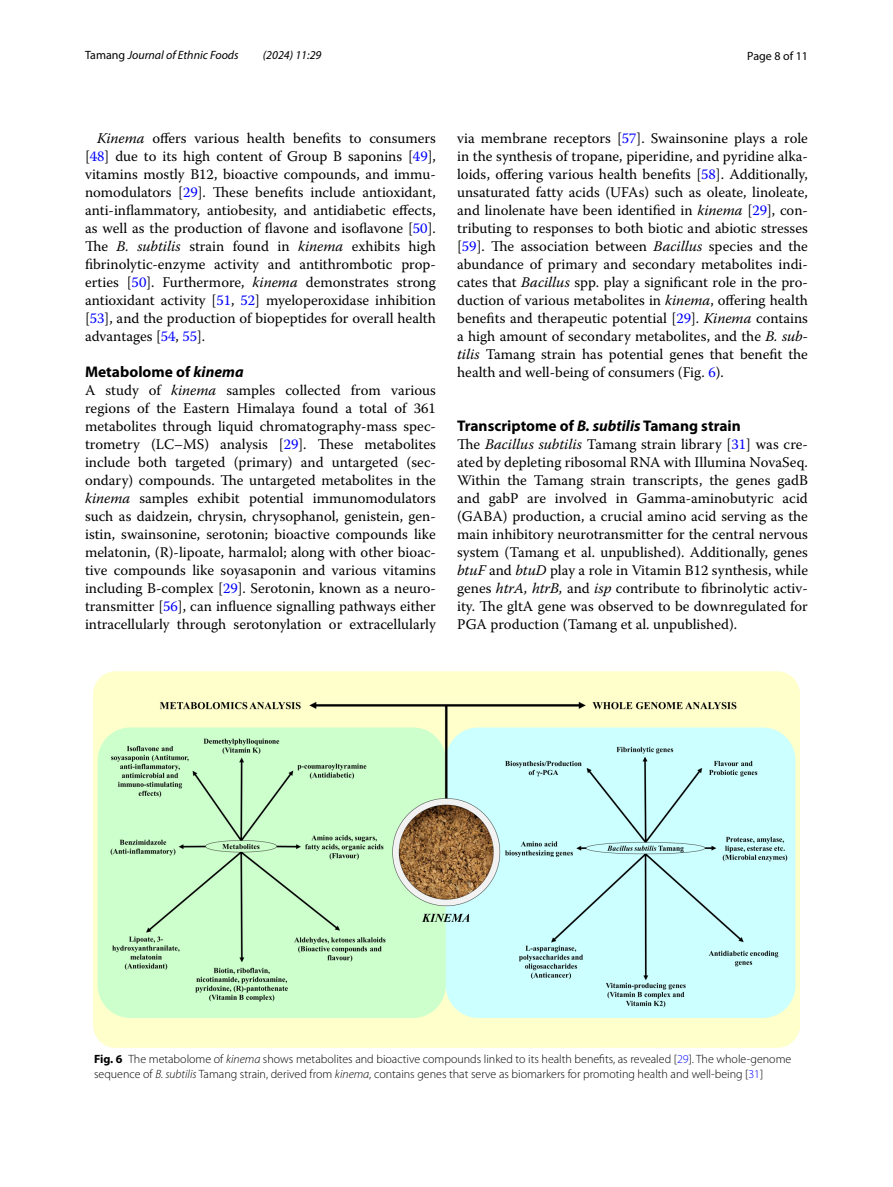
<style>
.page{position:relative;width:893px;height:1187px;background:#fff}
.page>*{position:absolute;margin:0;border:0;box-sizing:border-box;transform-origin:0 0}
.t1{font:700 15.45px "Myriad Pro";color:#000}
.t2{font:14.7px/18px "Warnock Pro";color:#000;text-align:justify}
.t3{font:300 12px/15px "Myriad Pro";color:#000}
.t4{font:italic 12px "Myriad Pro";color:#000}
.t5{font:12px "Myriad Pro";color:#000}
.s1{font-style:normal}
.s2{font-style:italic}
.s3{color:#00f}
.s4{font-weight:700}
</style>
<div class="page">
<img style="left:94px;top:671px;width:705px;height:376px">
<p class="t4" style="left:85px;top:48px;width:155px"><span class="s1">Tamang</span> Journal of Ethnic Foods</p>
<p class="t4" style="left:263px;top:48px;width:60px">(2024) 11:29</p>
<p class="t5" style="left:747px;top:48px;width:62px">Page 8 of 11</p>
<p class="t2" style="left:85px;top:128px;width:352px;text-indent:12px"><span class="s2">Kinema</span> offers various health benefits to consumers [<span class="s3">48</span>] due to its high content of Group B saponins [<span class="s3">49</span>], vitamins mostly B12, bioactive compounds, and immu&shy;nomodulators [<span class="s3">29</span>]. These benefits include antioxidant, anti-inflammatory, antiobesity, and antidiabetic effects, as well as the production of flavone and isoflavone [<span class="s3">50</span>].<br>The <span class="s2">B. subtilis</span> strain found in <span class="s2">kinema</span> exhibits high fibrinolytic-enzyme activity and antithrombotic prop&shy;erties [<span class="s3">50</span>]. Furthermore, <span class="s2">kinema</span> demonstrates strong antioxidant activity [<span class="s3">51</span>, <span class="s3">52</span>] myeloperoxidase inhibition [<span class="s3">53</span>], and the production of biopeptides for overall health advantages [<span class="s3">54</span>, <span class="s3">55</span>].</p>
<p class="t1" style="left:85px;top:361px;width:160px">Metabolome of <span class="s2">kinema</span></p>
<p class="t2" style="left:85px;top:380px;width:352px">A study of <span class="s2">kinema</span> samples collected from various regions of the Eastern Himalaya found a total of 361 metabolites through liquid chromatography-mass spec&shy;trometry (LC–MS) analysis [<span class="s3">29</span>]. These metabolites include both targeted (primary) and untargeted (sec&shy;ondary) compounds. The untargeted metabolites in the <span class="s2">kinema</span> samples exhibit potential immunomodulators such as daidzein, chrysin, chrysophanol, genistein, gen&shy;istin, swainsonine, serotonin; bioactive compounds like melatonin, (R)-lipoate, harmalol; along with other bioac&shy;tive compounds like soyasaponin and various vitamins including B-complex [<span class="s3">29</span>]. Serotonin, known as a neuro&shy;transmitter [<span class="s3">56</span>], can influence signalling pathways either intracellularly through serotonylation or extracellularly</p>
<p class="t2" style="left:457px;top:128px;width:352px">via membrane receptors [<span class="s3">57</span>]. Swainsonine plays a role in the synthesis of tropane, piperidine, and pyridine alka&shy;loids, offering various health benefits [<span class="s3">58</span>]. Additionally, unsaturated fatty acids (UFAs) such as oleate, linoleate, and linolenate have been identified in <span class="s2">kinema</span> [<span class="s3">29</span>], con&shy;tributing to responses to both biotic and abiotic stresses [<span class="s3">59</span>]. The association between <span class="s2">Bacillus</span> species and the abundance of primary and secondary metabolites indi&shy;cates that <span class="s2">Bacillus</span> spp. play a significant role in the pro&shy;duction of various metabolites in <span class="s2">kinema</span>, offering health benefits and therapeutic potential [<span class="s3">29</span>]. <span class="s2">Kinema</span> contains a high amount of secondary metabolites, and the <span class="s2">B. sub&shy;tilis</span> Tamang strain has potential genes that benefit the health and well-being of consumers (Fig. <span class="s3">6</span>).</p>
<p class="t1" style="left:457px;top:415px;width:285px">Transcriptome of <span class="s2">B. subtilis</span> Tamang strain</p>
<p class="t2" style="left:457px;top:434px;width:352px">The <span class="s2">Bacillus subtilis</span> Tamang strain library [<span class="s3">31</span>] was cre&shy;ated by depleting ribosomal RNA with Illumina NovaSeq.<br>Within the Tamang strain transcripts, the genes gadB and gabP are involved in Gamma-aminobutyric acid (GABA) production, a crucial amino acid serving as the main inhibitory neurotransmitter for the central nervous system (Tamang et al. unpublished). Additionally, genes <span class="s2">btuF</span> and <span class="s2">btuD</span> play a role in Vitamin B12 synthesis, while genes <span class="s2">htrA, htrB,</span> and <span class="s2">isp</span> contribute to fibrinolytic activ&shy;ity. The gltA gene was observed to be downregulated for PGA production (Tamang et al. unpublished).</p>
<p class="t3" style="left:94px;top:1051px;width:699px"><span class="s4">Fig. 6</span> The metabolome of <span class="s2">kinema</span> shows metabolites and bioactive compounds linked to its health benefits, as revealed [<span class="s3">29</span>]. The whole-genome sequence of <span class="s2">B. subtilis</span> Tamang strain, derived from <span class="s2">kinema</span>, contains genes that serve as biomarkers for promoting health and well-being [<span class="s3">31</span>]</p>
</div>
